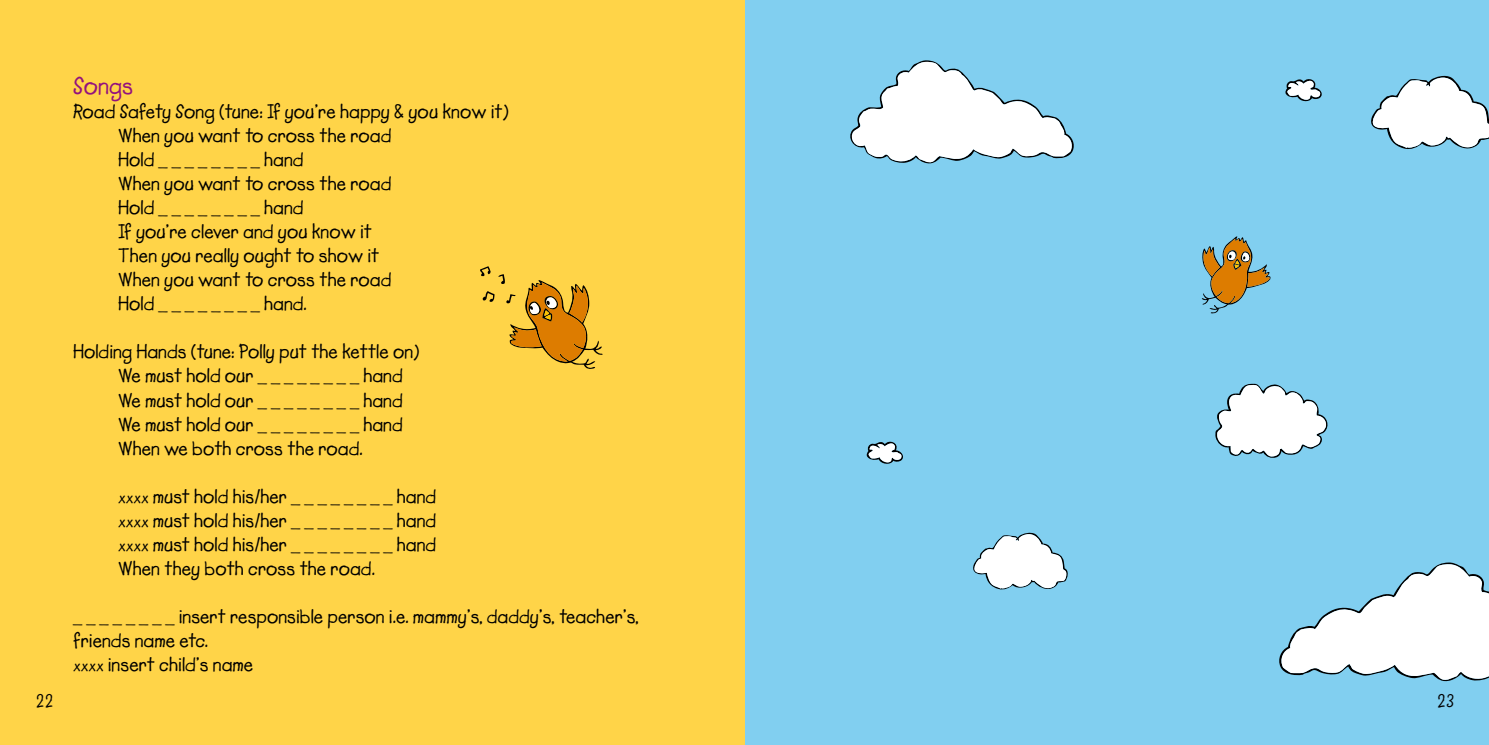
<style>
.page{position:relative;width:1489px;height:745px;background:#fff}
.page>*{position:absolute;margin:0;border:0;box-sizing:border-box;transform-origin:0 0}
.t1{font:25px "Lemonade ICG Bold";color:#93117e}
.t2{font:20px/24px "Lemonade ICG Bold";color:#000}
.t3{font:18.75px "Lemonade ICG Bold";color:#000}
.s1{font-size:16.25px}
</style>
<div class="page">
<div style="left:1px;top:0;width:1487px;height:744px;background:#81cff0"></div>
<svg style="left:1371px;top:75px;width:117px;height:74px"></svg>
<svg style="left:973px;top:532px;width:95px;height:58px"></svg>
<svg style="left:1215px;top:383px;width:113px;height:75px"></svg>
<svg style="left:850px;top:60px;width:224px;height:104px"></svg>
<svg style="left:1279px;top:562px;width:209px;height:120px"></svg>
<svg style="left:866px;top:441px;width:37px;height:23px"></svg>
<svg style="left:1201px;top:236px;width:70px;height:77px"></svg>
<svg style="left:1285px;top:79px;width:37px;height:23px"></svg>
<div style="left:0;top:0;width:744px;height:744px;background:#ffd448"></div>
<svg style="left:480px;top:266px;width:122px;height:103px"></svg>
<p class="t1" style="left:73px;top:71px;width:61px">Songs</p>
<p class="t2" style="left:118px;top:100px;width:392px;text-indent:-45px">Road Safety Song (tune: If you’re happy &amp; you know it)<br>When you want to cross the road<br>Hold _ _ _ _ _ _ _ _ hand<br>When you want to cross the road<br>Hold _ _ _ _ _ _ _ _ hand<br>If you’re clever and you know it<br>Then you really ought to show it<br>When you want to cross the road<br>Hold _ _ _ _ _ _ _ _ hand.</p>
<p class="t2" style="left:118px;top:340px;width:302px;text-indent:-45px">Holding Hands (tune: Polly put the kettle on)<br>We must hold our _ _ _ _ _ _ _ _ hand<br>We must hold our _ _ _ _ _ _ _ _ hand<br>We must hold our _ _ _ _ _ _ _ _ hand<br>When we both cross the road.</p>
<p class="t2" style="left:118px;top:484px;width:319px;text-align:justify"><span class="s1">xxxx</span> must hold his/her _ _ _ _ _ _ _ _ hand <span class="s1">xxxx</span> must hold his/her _ _ _ _ _ _ _ _ hand <span class="s1">xxxx</span> must hold his/her _ _ _ _ _ _ _ _ hand When they both cross the road.</p>
<p class="t2" style="left:73px;top:604px;width:567px">_ _ _ _ _ _ _ _ insert responsible person i.e. mammy’s, daddy’s, teacher’s, friends name etc.<br><span class="s1">xxxx</span> insert child’s name</p>
<p class="t3" style="left:35px;top:689px;width:20px">22</p>
<p class="t3" style="left:1436px;top:689px;width:20px">23</p>
</div>
